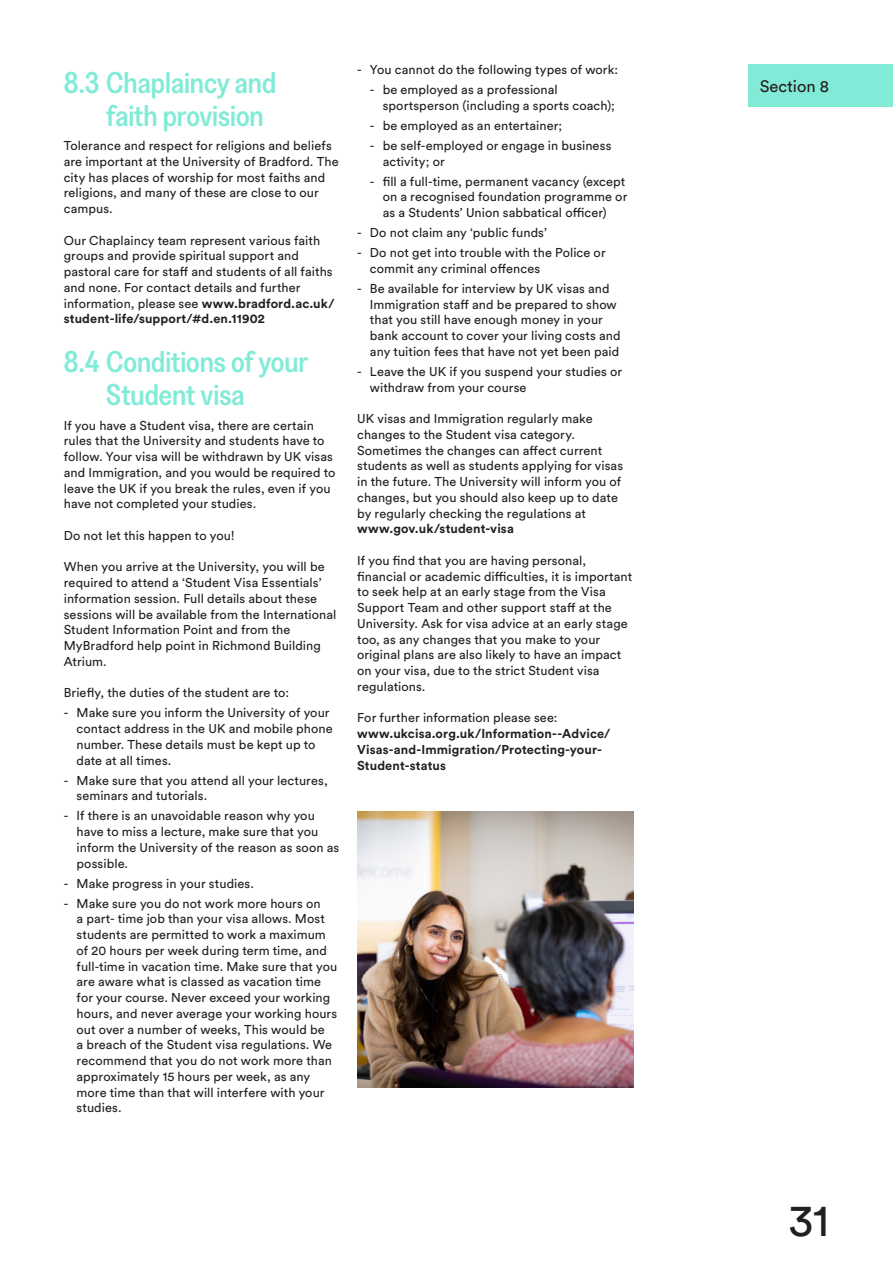
<style>
.page{position:relative;width:893px;height:1263px;background:#fff}
.page>*{position:absolute;margin:0;border:0;box-sizing:border-box;transform-origin:0 0}
.t1{font:45px "Circular Std";color:#231f20}
.t2{font:500 30px/33px "Greed Narrow";color:#82ebd7}
.t3{font:16.5px "Circular Std";color:#231f20}
.t4{font:12.75px/15.8px "Circular Std";letter-spacing:.005em;color:#231f20}
.t5{font:700 12.75px/15.8px "Circular Std";letter-spacing:.01em;color:#231f20}
.s1{font-weight:700}
.s2{font-weight:400}
</style>
<div class="page">
<div style="left:748px;top:64px;width:145px;height:42px;background:#82ebd7"></div>
<img style="left:357px;top:811px;width:277px;height:276px">
<p class="t2" style="left:106px;top:64px;width:171px;text-indent:-43px">8.3 Chaplaincy and faith provision</p>
<p class="t4" style="left:64px;top:138px;width:276px">Tolerance and respect for religions and beliefs are important at the University of Bradford. The city has places of worship for most faiths and religions, and many of these are close to our campus.</p>
<p class="t4" style="left:64px;top:232px;width:272px">Our Chaplaincy team represent various faith groups and provide spiritual support and pastoral care for staff and students of all faiths and none. For contact details and further information, please see <span class="s1">www.bradford.ac.uk/ student-life/support/#d.en.11902</span></p>
<p class="t2" style="left:106px;top:344px;width:203px;text-indent:-43px">8.4 Conditions of your<br>Student visa</p>
<p class="t4" style="left:64px;top:417px;width:273px">If you have a Student visa, there are certain rules that the University and students have to follow. Your visa will be withdrawn by UK visas and Immigration, and you would be required to leave the UK if you break the rules, even if you have not completed your studies.</p>
<p class="t4" style="left:64px;top:527px;width:173px">Do not let this happen to you!</p>
<p class="t4" style="left:64px;top:559px;width:274px">When you arrive at the University, you will be required to attend a ‘Student Visa Essentials’ information session. Full details about these sessions will be available from the International Student Information Point and from the MyBradford help point in Richmond Building Atrium.</p>
<p class="t4" style="left:64px;top:685px;width:227px">Briefly, the duties of the student are to:</p>
<p class="t4" style="left:77px;top:705px;width:258px;text-indent:-13px">- Make sure you inform the University of your contact address in the UK and mobile phone number. These details must be kept up to date at all times.</p>
<p class="t4" style="left:77px;top:772px;width:253px;text-indent:-13px">- Make sure that you attend all your lectures, seminars and tutorials.</p>
<p class="t4" style="left:77px;top:808px;width:264px;text-indent:-13px">- If there is an unavoidable reason why you have to miss a lecture, make sure that you inform the University of the reason as soon as possible.</p>
<p class="t4" style="left:64px;top:875px;width:192px">- Make progress in your studies.</p>
<p class="t4" style="left:77px;top:895px;width:262px;text-indent:-13px">- Make sure you do not work more hours on<br>a part- time job than your visa allows. Most students are permitted to work a maximum of 20 hours per week during term time, and full-time in vacation time. Make sure that you are aware what is classed as vacation time for your course. Never exceed your working hours, and never average your working hours out over a number of weeks, This would be<br>a breach of the Student visa regulations. We recommend that you do not work more than approximately 15 hours per week, as any more time than that will interfere with your studies.</p>
<p class="t4" style="left:357px;top:62px;width:262px">- You cannot do the following types of work:</p>
<p class="t4" style="left:383px;top:82px;width:234px;text-indent:-13px">- be employed as a professional sportsperson (including a sports coach);</p>
<p class="t4" style="left:370px;top:117px;width:194px">- be employed as an entertainer;</p>
<p class="t4" style="left:383px;top:137px;width:230px;text-indent:-13px">- be self-employed or engage in business activity; or</p>
<p class="t4" style="left:383px;top:173px;width:246px;text-indent:-13px">- fill a full-time, permanent vacancy (except on a recognised foundation programme or as a Students’ Union sabbatical officer)</p>
<p class="t4" style="left:357px;top:225px;width:191px">- Do not claim any ‘public funds’</p>
<p class="t4" style="left:370px;top:245px;width:237px;text-indent:-13px">- Do not get into trouble with the Police or commit any criminal offences</p>
<p class="t4" style="left:370px;top:280px;width:252px;text-indent:-13px">- Be available for interview by UK visas and Immigration staff and be prepared to show that you still have enough money in your bank account to cover your living costs and any tuition fees that have not yet been paid</p>
<p class="t4" style="left:370px;top:363px;width:254px;text-indent:-13px">- Leave the UK if you suspend your studies or withdraw from your course</p>
<p class="t4" style="left:357px;top:411px;width:267px">UK visas and Immigration regularly make changes to the Student visa category.<br>Sometimes the changes can affect current students as well as students applying for visas in the future. The University will inform you of changes, but you should also keep up to date by regularly checking the regulations at <span class="s1">www.gov.uk/student-visa</span></p>
<p class="t4" style="left:357px;top:552px;width:277px">If you find that you are having personal, financial or academic difficulties, it is important to seek help at an early stage from the Visa Support Team and other support staff at the University. Ask for visa advice at an early stage too, as any changes that you make to your original plans are also likely to have an impact on your visa, due to the strict Student visa regulations.</p>
<p class="t5" style="left:357px;top:710px;width:255px"><span class="s2">For further information please see: </span>www.ukcisa.org.uk/Information--Advice/ Visas-and-Immigration/Protecting-your-Student-status</p>
<p class="t3" style="left:760px;top:76px;width:71px">Section 8</p>
<h1 class="t1" style="left:789px;top:1192px;width:42px">31</h1>
</div>
